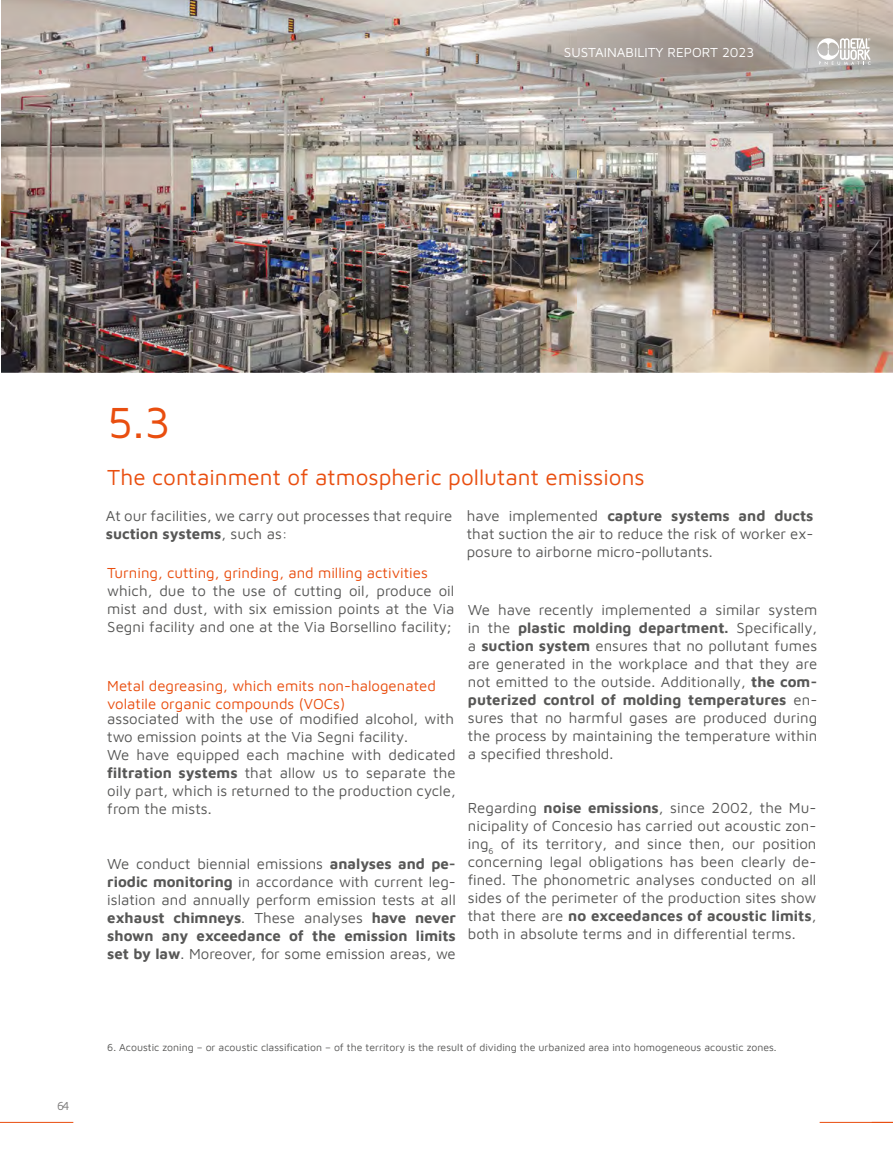
<style>
.page{position:relative;width:893px;height:1149px;background:#fff}
.page>*{position:absolute;margin:0;border:0;box-sizing:border-box;transform-origin:0 0}
.t1{font:45px "Maven Pro";color:#e94e0f}
.t2{font:22.5px "Maven Pro";color:#e94e0f}
.t3{font:15px/18px "Maven Pro";letter-spacing:.005em;color:#575756;text-align:justify}
.t4{font:15px/18px "Maven Pro";color:#e94e0f}
.t5{font:13.5px "Maven Pro";color:#fff}
.t6{font:12px "Maven Pro";color:#7c7b7b}
.t7{font:10.5px "Maven Pro";color:#575756}
.s1{font-weight:700}
</style>
<div class="page">
<hr style="left:0;top:1121px;width:73px;height:1px;background:#e94e0f">
<img style="left:1px;top:0;width:892px;height:372px">
<hr style="left:820px;top:1121px;width:73px;height:1px;background:#e94e0f">
<img style="left:472px;top:1px;width:421px;height:88px">
<svg style="left:817px;top:38px;width:54px;height:27px"></svg>
<svg style="left:872px;top:1121px;width:21px;height:1px"></svg>
<p class="t5" style="left:564px;top:43px;width:192px">SUSTAINABILITY REPORT 2023</p>
<p class="t6" style="left:57px;top:1096px;width:14px">64</p>
<h1 class="t1" style="left:107px;top:391px;width:65px">5.3</h1>
<h2 class="t2" style="left:107px;top:461px;width:539px">The containment of atmospheric pollutant emissions</h2>
<p class="t3" style="left:106px;top:506px;width:348px">At our facilities, we carry out processes that require <span class="s1">suction systems</span>, such as:</p>
<p class="t4" style="left:107px;top:562px;width:322px">Turning, cutting, grinding, and milling activities</p>
<p class="t3" style="left:107px;top:580px;width:349px">which, due to the use of cutting oil, produce oil mist and dust, with six emission points at the Via Segni facility and one at the Via Borsellino facility;</p>
<p class="t4" style="left:107px;top:675px;width:330px">Metal degreasing, which emits non-halogenated volatile organic compounds (VOCs)</p>
<p class="t3" style="left:107px;top:708px;width:350px;text-align:left">associated with the use of modified alcohol, with two emission points at the Via Segni facility.<br>We have equipped each machine with dedicated <span class="s1">filtration systems</span> that allow us to separate the oily part, which is returned to the production cycle, from the mists.</p>
<p class="t3" style="left:107px;top:854px;width:350px">We conduct biennial emissions <span class="s1">analyses and pe&shy;riodic monitoring</span> in accordance with current leg&shy;islation and annually perform emission tests at all <span class="s1">exhaust chimneys</span>. These analyses <span class="s1">have never shown any exceedance of the emission limits set by law</span>. Moreover, for some emission areas, we</p>
<p class="t3" style="left:467px;top:506px;width:348px">have implemented <span class="s1">capture systems and ducts </span>that suction the air to reduce the risk of worker ex&shy;posure to airborne micro-pollutants.</p>
<p class="t3" style="left:468px;top:599px;width:351px">We have recently implemented a similar system in the <span class="s1">plastic molding department.</span> Specifically, a <span class="s1">suction system</span> ensures that no pollutant fumes are generated in the workplace and that they are not emitted to the outside. Additionally, <span class="s1">the com&shy;puterized control of molding temperatures</span> en&shy;sures that no harmful gases are produced during the process by maintaining the temperature within a specified threshold.</p>
<p class="t3" style="left:468px;top:797px;width:350px">Regarding <span class="s1">noise emissions</span>, since 2002, the Mu&shy;nicipality of Concesio has carried out acoustic zon&shy;ing<sub>6</sub> of its territory, and since then, our position concerning legal obligations has been clearly de&shy;fined. The phonometric analyses conducted on all sides of the perimeter of the production sites show that there are <span class="s1">no exceedances of acoustic limits</span>, both in absolute terms and in differential terms.</p>
<p class="t7" style="left:107px;top:1039px;width:671px">6. Acoustic zoning – or acoustic classification – of the territory is the result of dividing the urbanized area into homogeneous acoustic zones.</p>
</div>
